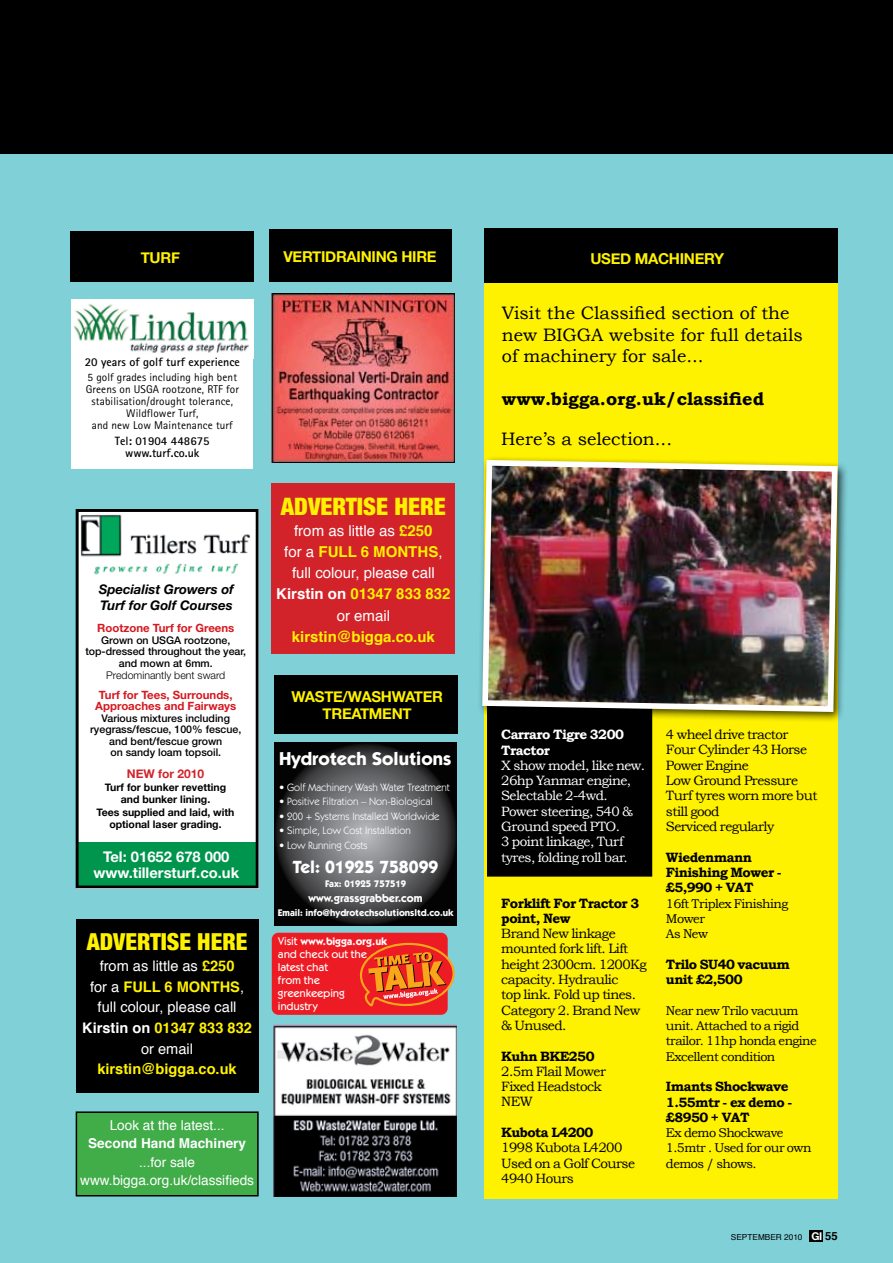
<style>
.page{position:relative;width:893px;height:1263px;background:#fff}
.page>*{position:absolute;margin:0;border:0;box-sizing:border-box;transform-origin:0 0}
.t1{font:900 condensed 24px "Helvetica Neue";color:#fff200}
.t2{font:900 condensed 23.4px "Helvetica Neue";color:#fff200}
.t3{font:700 18.6px "Itc Kabel";color:#fff}
.t4{font:18px/21.6px "Bookman Old Style";color:#000}
.t5{font:700 18px "Bookman Old Style";color:#000}
.t6{font:700 17.7px "Itc Kabel";color:#fff}
.t7{font:italic 700 16.35px "Helvetica Neue";color:#d51920}
.t8{font:15px/21.1px "Helvetica";color:#fff;text-align:center}
.t9{font:700 15px/16.5px "Helvetica Neue";letter-spacing:-.02em;color:#fff200}
.t10{font:700 15px "Helvetica";color:#fff200}
.t11{font:700 14.7px/16.2px "Helvetica Neue";color:#fff;text-align:center}
.t12{font:14.55px/20.5px "Helvetica";color:#fff;text-align:center}
.t13{font:700 14.55px "Helvetica";color:#fff200}
.t14{font:13.65px/18.5px "Helvetica";color:#fff;text-align:center}
.t15{font:700 13.65px "Helvetica";color:#fff}
.t16{font:13.5px/15.3px "Bookman Old Style";letter-spacing:-.04em;color:#000}
.t17{font:700 13.5px/15.3px "Bookman Old Style";letter-spacing:-.04em;color:#000}
.t18{font:13.5px/15.3px "Bookman Old Style";letter-spacing:-.04em;color:#fff}
.t19{font:700 13.5px/15.3px "Bookman Old Style";letter-spacing:-.04em;color:#fff}
.t20{font:italic 700 13.35px/15.9px "Helvetica Neue";color:#000}
.t21{font:12.75px/15.3px "Bookman Old Style";letter-spacing:-.04em;color:#000}
.t22{font:700 12px/12px "Rotis Sans Serif";color:#000;text-align:center}
.t23{font:700 12px "Helvetica Neue";color:#d2232a}
.t24{font:700 11.4px/11.4px "Helvetica Neue";color:#d51920;text-align:center}
.t25{font:500 11.4px/12.9px "Kabel Itc T";letter-spacing:-.015em;color:#fff}
.t26{font:11.25px/12px "Rotis Sans Serif";letter-spacing:.01em;color:#000;text-align:center}
.t27{font:700 11.25px "Itc Kabel";color:#fff}
.t28{font:700 10.95px "Kabel Itc T";letter-spacing:-.015em;color:#fff}
.t29{font:500 10.65px/11.4px "Helvetica Neue";color:#000;text-align:center}
.t30{font:10.65px "Itc Kabel";color:#fff}
.t31{font:300 10.65px "Helvetica Neue";color:#000}
.t32{font:700 10.5px/12.6px "Helvetica Neue";color:#000;text-align:center}
.t33{font:700 9.6px "Itc Kabel";letter-spacing:-.005em;color:#fff}
.t34{font:8.25px "Helvetica";color:#000}
.s1{font-weight:700;color:#fff200}
.s2{font-weight:700}
.s3{font-weight:500;font-size:11.4px}
.s4{font-family:"Helvetica Neue";font-weight:700;font-size:10.8px;color:#fff}
.s5{font-weight:700;font-size:11.25px}
</style>
<div class="page">
<div style="left:0;top:0;width:892px;height:1263px;background:#80d0d7"></div>
<div style="left:0;top:0;width:892px;height:153px;background:#000"></div>
<div style="left:809px;top:1230px;width:13px;height:11px;background:#000"></div>
<div style="left:484px;top:230px;width:353px;height:969px;background:#fff200"></div>
<svg style="left:76px;top:509px;width:182px;height:379px;background:#bdd5c9"></svg>
<div style="left:84px;top:765px;width:166px;height:73px;background:#fff"></div>
<div style="left:269px;top:230px;width:182px;height:52px;background:#000"></div>
<div style="left:274px;top:675px;width:183px;height:58px;background:#000"></div>
<svg style="left:274px;top:742px;width:183px;height:183px;background:#474849"></svg>
<img style="left:274px;top:1025px;width:182px;height:171px">
<div style="left:70px;top:231px;width:183px;height:50px;background:#000"></div>
<img style="left:271px;top:293px;width:183px;height:170px">
<div style="left:272px;top:933px;width:175px;height:82px;background:#ed1c24;border-radius:7px"></div>
<svg style="left:360px;top:943px;width:94px;height:64px"></svg>
<div style="left:76px;top:1112px;width:182px;height:84px;background:#41ad49"></div>
<div style="left:76px;top:1111px;width:182px;height:85px;border:2px solid #000"></div>
<div style="left:76px;top:918px;width:182px;height:174px;background:#000"></div>
<div style="left:72px;top:299px;width:181px;height:170px;background:#fff"></div>
<img style="left:73px;top:304px;width:176px;height:49px">
<div style="left:271px;top:483px;width:183px;height:170px;background:#d2232a"></div>
<div style="left:484px;top:228px;width:353px;height:55px;background:#000"></div>
<div style="left:487px;top:691px;width:165px;height:186px;background:#000;border:2px solid #000"></div>
<div style="left:477px;top:455px;width:371px;height:268px;background:#000;opacity:.75"></div>
<img style="left:479px;top:457px;width:361px;height:258px">
<p class="t9" style="left:141px;top:249px;width:41px">TURF</p>
<p class="t9" style="left:283px;top:248px;width:20px">VERT</p>
<p class="t9" style="left:321px;top:248px;width:106px">IDRAINING HIRE</p>
<p class="t22" style="left:85px;top:356px;width:156px">20 years of golf turf experience</p>
<p class="t26" style="left:86px;top:371px;width:155px">5 golf grades including high bent<br>Greens on USGA rootzone, RTF for stabilisation/drought tolerance,<br>Wildflower Turf,<br>and new Low Maintenance turf</p>
<p class="t22" style="left:115px;top:435px;width:96px">Tel: 01904 448675 www.turf.co.uk</p>
<p class="t20" style="left:99px;top:581px;width:137px">Specialist Growers of<br>Turf for Golf Courses</p>
<p class="t24" style="left:97px;top:622px;width:139px">Rootzone Turf for Greens</p>
<p class="t29" style="left:85px;top:634px;width:162px">Grown on USGA rootzone, top-dressed throughout the year, and mown at 6mm.</p>
<p class="t31" style="left:106px;top:669px;width:120px">Predominantly bent sward</p>
<p class="t24" style="left:95px;top:689px;width:142px">Turf for Tees, Surrounds,<br>Approaches and Fairways</p>
<p class="t29" style="left:90px;top:712px;width:152px">Various mixtures including ryegrass/fescue, 100% fescue, and bent/fescue grown<br>on sandy loam topsoil.</p>
<p class="t7" style="left:113px;top:766px;width:107px">NEW for 2007</p>
<p class="t29" style="left:87px;top:785px;width:159px;line-height:12.8px">RTF turf for pathways<br>and bunker banks.<br>Tees supplied and laid, with optional precision laser grading.</p>
<p class="t11" style="left:93px;top:848px;width:147px">Tel: 01652 678 000 www.tillersturf.co.uk</p>
<p class="t23" style="left:127px;top:766px;width:79px">NEW for 2010</p>
<p class="t32" style="left:96px;top:780px;width:139px">Turf for bunker revetting and bunker lining.<br>Tees supplied and laid, with optional laser grading.</p>
<h2 class="t2" style="left:87px;top:928px;width:162px">ADVERTISE HERE</h2>
<p class="t12" style="left:82px;top:956px;width:171px">from as little as <span class="s1">£250<br></span>for a <span class="s1">FULL 6 MONTHS</span>, full colour, please call<br><span class="s2">Kirstin on</span> <span class="s1">01347 833 832 </span>or email</p>
<p class="t13" style="left:97px;top:1057px;width:141px">kirstin@bigga.co.uk</p>
<p class="t14" style="left:110px;top:1116px;width:116px">Look at the latest...</p>
<p class="t15" style="left:88px;top:1132px;width:159px">Second Hand Machinery</p>
<p class="t14" style="left:80px;top:1153px;width:175px">...for sale www.bigga.org.uk/classifieds</p>
<h1 class="t1" style="left:281px;top:491px;width:166px">ADVERTISE HERE</h1>
<p class="t8" style="left:276px;top:520px;width:176px">from as little as <span class="s1">£250<br></span>for a <span class="s1">FULL 6 MONTHS</span>, full colour, please call<br><span class="s2">Kirstin on</span> <span class="s1">01347 833 832 </span>or email</p>
<p class="t10" style="left:292px;top:624px;width:144px">kirstin@bigga.co.uk</p>
<p class="t9" style="left:322px;top:688px;width:122px;text-indent:-31px">WASTE/WASHWATER<br>TREAT</p>
<p class="t9" style="left:369px;top:705px;width:24px">MENT</p>
<h3 class="t3" style="left:279px;top:747px;width:173px">Hydrotech Solutions</h3>
<p class="t30" style="left:279px;top:781px;width:172px">• Golf Machinery Wash Water Treatment</p>
<p class="t30" style="left:279px;top:795px;width:155px">• Positive Filtration – Non-Biological</p>
<p class="t30" style="left:279px;top:810px;width:162px">• 200 + Systems Installed Worldwide</p>
<p class="t30" style="left:279px;top:824px;width:133px">• Simple, Low Cost Installation</p>
<p class="t30" style="left:279px;top:839px;width:90px">• Low Running Costs</p>
<h3 class="t6" style="left:293px;top:856px;width:147px">Tel: 01925 758099</h3>
<p class="t33" style="left:325px;top:878px;width:83px">Fax: 01925 757519</p>
<p class="t27" style="left:308px;top:891px;width:115px">www.grassgrabber.com</p>
<p class="t33" style="left:278px;top:907px;width:177px">Email: info@hydrotechsolutionsltd.co.uk</p>
<p class="t28" style="left:277px;top:935px;width:111px"><span class="s3">Visit</span> www.bigga.org.uk</p>
<p class="t25" style="left:278px;top:948px;width:91px">and check out the latest chat<br>from the greenkeeping industry</p>
<p class="t9" style="left:590px;top:250px;width:105px">USED MACHINER</p>
<p class="t9" style="left:713px;top:250px;width:12px">Y</p>
<h3 class="t4" style="left:501px;top:302px;width:302px">Visit the Classified section of the new BIGGA website for full details of machinery for sale...</h3>
<h3 class="t5" style="left:501px;top:388px;width:264px">www.bigga.org.uk/classified</h3>
<h3 class="t4" style="left:501px;top:428px;width:172px">Here’s a selection...</h3>
<p class="t19" style="left:501px;top:727px;width:124px">Carraro Tigre 3200<br>Tractor</p>
<p class="t18" style="left:501px;top:758px;width:145px">X show model, like new.<br>26hp Yanmar engine,<br>Selectable 2-4wd.<br>Power steering, 540 &amp;<br>Ground speed PTO.<br>3 point linkage, Turf tyres, folding roll bar.</p>
<p class="t17" style="left:501px;top:895px;width:139px">Forklift For Tractor 3 point, New</p>
<p class="t16" style="left:501px;top:926px;width:147px">Brand New linkage mounted fork lift. Lift height 2300cm. 1200Kg capacity. Hydraulic<br>top link. Fold up tines.<br>Category 2. Brand New &amp; Unused.</p>
<p class="t17" style="left:501px;top:1048px;width:95px">Kuhn BKE250</p>
<p class="t16" style="left:501px;top:1063px;width:106px">2.5m Flail Mower<br>Fixed Headstock<br>NEW</p>
<p class="t17" style="left:501px;top:1124px;width:94px">Kubota L4200</p>
<p class="t16" style="left:501px;top:1140px;width:135px">1998 Kubota L4200<br>Used on a Golf Course<br>4940 Hours</p>
<p class="t16" style="left:665px;top:727px;width:153px">4 wheel drive tractor<br>Four Cylinder 43 Horse<br>Power Engine<br>Low Ground Pressure<br>Turf tyres worn more but still good<br>Serviced regularly</p>
<p class="t17" style="left:665px;top:849px;width:117px">Wiedenmann<br>Finishing Mower - £5,990 + VAT</p>
<p class="t21" style="left:665px;top:895px;width:124px">16ft Triplex Finishing<br>Mower<br>As New</p>
<p class="t17" style="left:665px;top:956px;width:125px">Trilo SU40 vacuum unit £2,500</p>
<p class="t21" style="left:665px;top:1003px;width:152px">Near new Trilo vacuum unit. Attached to a rigid trailor. 11hp honda engine<br>Excellent condition</p>
<p class="t17" style="left:665px;top:1079px;width:128px">Imants Shockwave<br>1.55mtr - ex demo - £8950 + VAT</p>
<p class="t21" style="left:665px;top:1125px;width:147px">Ex demo Shockwave<br>1.5mtr . Used for our own demos / shows.</p>
<p class="t34" style="left:730px;top:1231px;width:108px">SEPTEMBER 2010 <span class="s4">GI</span> <span class="s5">55</span></p>
</div>
